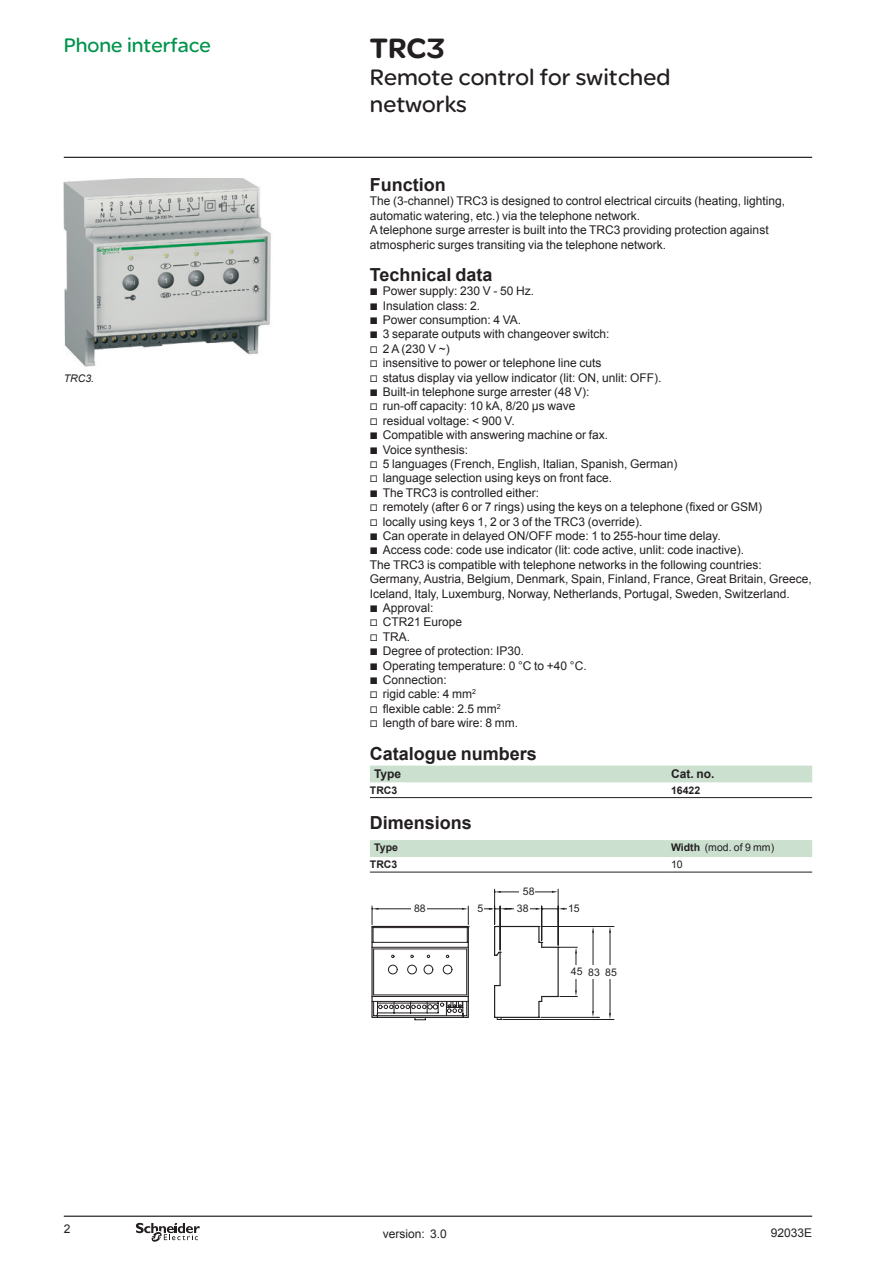
<style>
.page{position:relative;width:893px;height:1263px;background:#fff}
.page>*{position:absolute;margin:0;border:0;box-sizing:border-box;transform-origin:0 0}
._0_TitleLev1{font:900 30px "SE Optimist";color:#231f20}
._0_TitleLev2{font:24px "SE Optimist";color:#231f20}
._0_Topic{font:21px "SE Optimist";color:#00934b}
._1_Section_2__12{font:700 18px "Arial";color:#231f20}
._1_Text__8{font:12px/14.4px "Arial";color:#231f20}
._1_List_Cube2__8{font:12px "Arial";color:#231f20}
._1_List_Cube1__8{font:12px "Arial";color:#231f20}
._1_Section_4__8{font:700 12px "Arial";color:#231f20}
._1_Section_5__7{font:10.5px "Arial";color:#231f20}
._1_Section_5__7-2{font:700 10.5px "Arial";color:#231f20}
._1_Legend___Nota__7{font:italic 10.5px "Arial";color:#231f20}
.Cell_ReferenceProduc{font:700 10.5px "Arial";color:#231f20}
.Cell_ReferenceProduc-2{font:10.5px "Arial";color:#231f20}
.s1{font-family:"Graph Schneider"}
.s2{font-weight:700}
</style>
<div class="page">
<hr style="left:64px;top:157px;width:748px;height:1px;background:#231f20">
<hr style="left:64px;top:1215px;width:748px;height:2px;background:#231f20">
<svg style="left:136px;top:1223px;width:64px;height:19px"></svg>
<svg style="left:370px;top:765px;width:442px;height:107px"></svg>
<hr style="left:671px;top:797px;width:141px;height:1px;background:#231f20">
<hr style="left:671px;top:872px;width:141px;height:1px;background:#231f20">
<hr style="left:370px;top:797px;width:301px;height:1px;background:#231f20">
<hr style="left:370px;top:872px;width:301px;height:1px;background:#231f20">
<img style="left:64px;top:178px;width:207px;height:189px">
<hr style="left:371px;top:927px;width:2px;height:90px;background:#231f20">
<hr style="left:541px;top:1017px;width:59px;height:1px;background:#231f20">
<hr style="left:593px;top:932px;width:1px;height:34px;background:#231f20">
<hr style="left:593px;top:978px;width:1px;height:34px;background:#231f20">
<hr style="left:558px;top:889px;width:1px;height:56px;background:#231f20">
<hr style="left:494px;top:889px;width:1px;height:35px;background:#231f20">
<hr style="left:500px;top:892px;width:53px;height:1px;background:#231f20">
<hr style="left:557px;top:926px;width:57px;height:1px;background:#231f20">
<hr style="left:503px;top:1019px;width:111px;height:1px;background:#231f20">
<hr style="left:610px;top:932px;width:1px;height:35px;background:#231f20">
<hr style="left:610px;top:979px;width:1px;height:35px;background:#231f20">
<div style="left:520px;top:885px;width:15px;height:15px;background:#fff"></div>
<div style="left:585px;top:965px;width:16px;height:13px;background:#fff"></div>
<div style="left:602px;top:965px;width:16px;height:13px;background:#fff"></div>
<svg style="left:495px;top:891px;width:6px;height:2px"></svg>
<svg style="left:372px;top:906px;width:97px;height:114px"></svg>
<svg style="left:552px;top:891px;width:6px;height:2px"></svg>
<svg style="left:592px;top:927px;width:2px;height:6px"></svg>
<svg style="left:609px;top:927px;width:2px;height:6px"></svg>
<svg style="left:484px;top:906px;width:94px;height:114px"></svg>
<svg style="left:592px;top:1011px;width:6px;height:7px"></svg>
<svg style="left:609px;top:1013px;width:2px;height:6px"></svg>
<p class="_0_Topic" style="left:64px;top:33px;width:149px">Phone interface</p>
<p class="_0_TitleLev1" style="left:370px;top:31px;width:77px">TRC3</p>
<p class="_0_TitleLev2" style="left:370px;top:63px;width:302px">Remote control for switched</p>
<p class="_0_TitleLev2" style="left:370px;top:90px;width:98px">networks</p>
<p class="_1_Legend___Nota__7" style="left:64px;top:371px;width:32px">TRC3.</p>
<p class="_1_Section_2__12" style="left:370px;top:173px;width:77px">Function</p>
<p class="_1_Text__8" style="left:370px;top:194px;width:417px">The (3-channel) TRC3 is designed to control electrical circuits (heating, lighting, automatic watering, etc.) via the telephone network.</p>
<p class="_1_Text__8" style="left:370px;top:223px;width:400px">A telephone surge arrester is built into the TRC3 providing protection against atmospheric surges transiting via the telephone network.</p>
<p class="_1_Section_2__12" style="left:370px;top:263px;width:124px">Technical data</p>
<p class="_1_List_Cube1__8" style="left:370px;top:283px;width:166px"><span class="s1">b</span> Power supply: 230 V - 50 Hz.</p>
<p class="_1_List_Cube1__8" style="left:370px;top:298px;width:112px"><span class="s1">b</span> Insulation class: 2.</p>
<p class="_1_List_Cube1__8" style="left:370px;top:312px;width:153px"><span class="s1">b</span> Power consumption: 4 VA.</p>
<p class="_1_List_Cube1__8" style="left:370px;top:326px;width:241px"><span class="s1">b</span> 3 separate outputs with changeover switch:</p>
<p class="_1_List_Cube2__8" style="left:370px;top:341px;width:81px"><span class="s1">v</span> 2 A (230 V ~)</p>
<p class="_1_List_Cube2__8" style="left:370px;top:355px;width:233px"><span class="s1">v</span> insensitive to power or telephone line cuts</p>
<p class="_1_List_Cube2__8" style="left:370px;top:370px;width:293px"><span class="s1">v</span> status display via yellow indicator (lit: ON, unlit: OFF).</p>
<p class="_1_List_Cube1__8" style="left:370px;top:384px;width:221px"><span class="s1">b</span> Built-in telephone surge arrester (48 V):</p>
<p class="_1_List_Cube2__8" style="left:370px;top:398px;width:207px"><span class="s1">v</span> run-off capacity: 10 kA, 8/20 µs wave</p>
<p class="_1_List_Cube2__8" style="left:370px;top:413px;width:146px"><span class="s1">v</span> residual voltage: &lt; 900 V.</p>
<p class="_1_List_Cube1__8" style="left:370px;top:427px;width:240px"><span class="s1">b</span> Compatible with answering machine or fax.</p>
<p class="_1_List_Cube1__8" style="left:370px;top:442px;width:100px"><span class="s1">b</span> Voice synthesis:</p>
<p class="_1_List_Cube2__8" style="left:370px;top:456px;width:309px"><span class="s1">v</span> 5 languages (French, English, Italian, Spanish, German)</p>
<p class="_1_List_Cube2__8" style="left:370px;top:470px;width:244px"><span class="s1">v</span> language selection using keys on front face.</p>
<p class="_1_List_Cube1__8" style="left:370px;top:485px;width:171px"><span class="s1">b</span> The TRC3 is controlled either:</p>
<p class="_1_List_Cube2__8" style="left:370px;top:499px;width:394px"><span class="s1">v</span> remotely (after 6 or 7 rings) using the keys on a telephone (fixed or GSM)</p>
<p class="_1_List_Cube2__8" style="left:370px;top:514px;width:274px"><span class="s1">v</span> locally using keys 1, 2 or 3 of the TRC3 (override).</p>
<p class="_1_List_Cube1__8" style="left:370px;top:528px;width:352px"><span class="s1">b</span> Can operate in delayed ON/OFF mode: 1 to 255-hour time delay.</p>
<p class="_1_List_Cube1__8" style="left:370px;top:542px;width:376px"><span class="s1">b</span> Access code: code use indicator (lit: code active, unlit: code inactive).</p>
<p class="_1_Text__8" style="left:370px;top:558px;width:443px">The TRC3 is compatible with telephone networks in the following countries:<br>Germany, Austria, Belgium, Denmark, Spain, Finland, France, Great Britain, Greece,<br>Iceland, Italy, Luxemburg, Norway, Netherlands, Portugal, Sweden, Switzerland.</p>
<p class="_1_List_Cube1__8" style="left:370px;top:600px;width:65px"><span class="s1">b</span> Approval:</p>
<p class="_1_List_Cube2__8" style="left:370px;top:614px;width:94px"><span class="s1">v</span> CTR21 Europe</p>
<p class="_1_List_Cube2__8" style="left:370px;top:629px;width:42px"><span class="s1">v</span> TRA.</p>
<p class="_1_List_Cube1__8" style="left:370px;top:643px;width:156px"><span class="s1">b</span> Degree of protection: IP30.</p>
<p class="_1_List_Cube1__8" style="left:370px;top:658px;width:218px"><span class="s1">b</span> Operating temperature: 0 °C to +40 °C.</p>
<p class="_1_List_Cube1__8" style="left:370px;top:672px;width:78px"><span class="s1">b</span> Connection:</p>
<p class="_1_List_Cube2__8" style="left:370px;top:686px;width:107px"><span class="s1">v</span> rigid cable: 4 mm<sup>2</sup></p>
<p class="_1_List_Cube2__8" style="left:370px;top:701px;width:132px"><span class="s1">v</span> flexible cable: 2.5 mm<sup>2</sup></p>
<p class="_1_List_Cube2__8" style="left:370px;top:715px;width:150px"><span class="s1">v</span> length of bare wire: 8 mm.</p>
<p class="_1_Section_2__12" style="left:370px;top:741px;width:169px">Catalogue numbers</p>
<p class="_1_Section_4__8" style="left:374px;top:766px;width:29px">Type</p>
<p class="_1_Section_4__8" style="left:671px;top:766px;width:45px">Cat. no.</p>
<p class="_1_Section_5__7-2" style="left:370px;top:783px;width:29px">TRC3</p>
<p class="Cell_ReferenceProduc" style="left:671px;top:783px;width:31px">16422</p>
<p class="_1_Section_2__12" style="left:370px;top:811px;width:104px">Dimensions</p>
<p class="_1_Section_5__7-2" style="left:374px;top:841px;width:25px">Type</p>
<p class="_1_Section_5__7" style="left:671px;top:841px;width:105px"><span class="s2">Width</span> (mod. of 9 mm)</p>
<p class="_1_Section_5__7-2" style="left:370px;top:858px;width:29px">TRC3</p>
<p class="Cell_ReferenceProduc-2" style="left:671px;top:858px;width:13px">10</p>
<p class="_1_Section_5__7" style="left:414px;top:902px;width:13px">88</p>
<p class="_1_Section_5__7" style="left:477px;top:902px;width:7px">5</p>
<p class="_1_Section_5__7" style="left:517px;top:902px;width:13px">38</p>
<p class="_1_Section_5__7" style="left:523px;top:885px;width:13px">58</p>
<p class="_1_Section_5__7" style="left:568px;top:902px;width:13px">15</p>
<p class="_1_Section_5__7" style="left:571px;top:966px;width:48px">45 83 85</p>
<p class="_1_Text__8" style="left:383px;top:1226px;width:66px">version: 3.0</p>
<p class="_1_Text__8" style="left:771px;top:1226px;width:43px">92033E</p>
</div>
